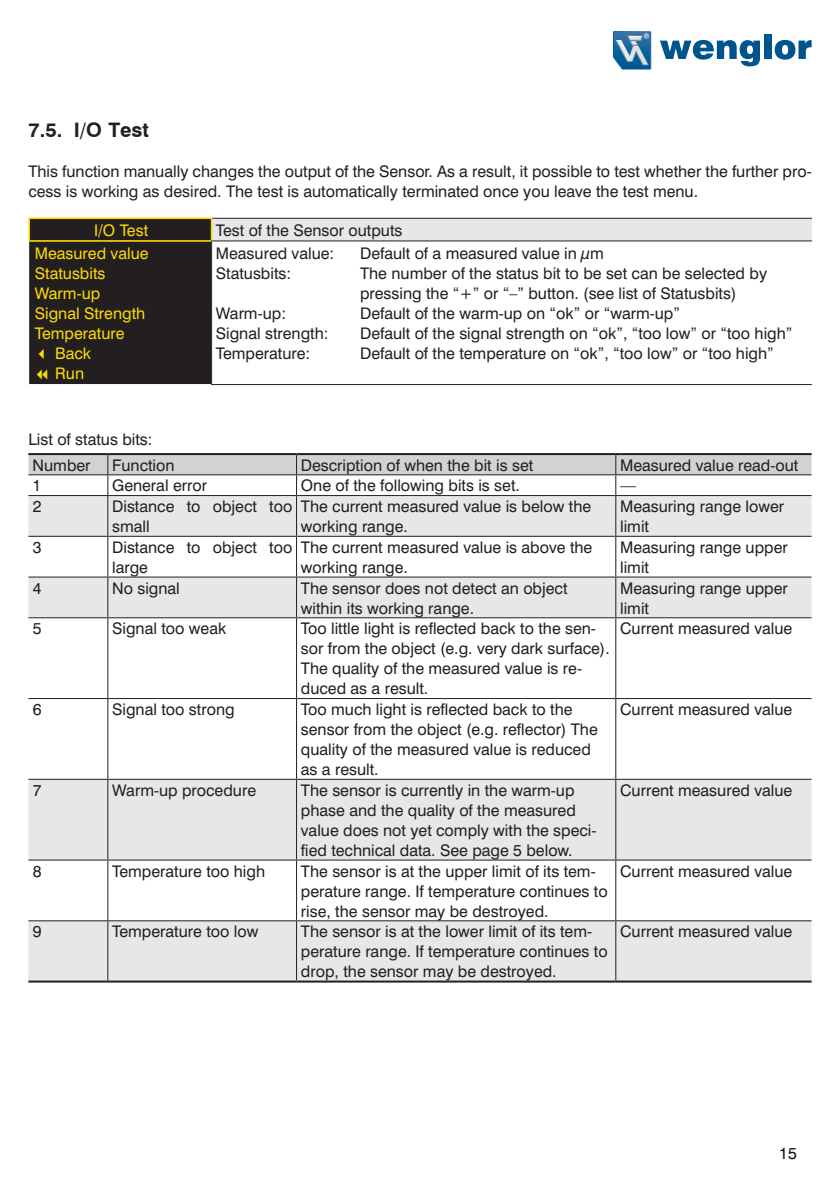
<style>
.page{position:relative;width:840px;height:1191px;background:#fff}
.page>*{position:absolute;margin:0;border:0;box-sizing:border-box;transform-origin:0 0}
.t1{font:700 20px "Swiss 721 BT";color:#231f20}
.t2{font:16px/20px "Swiss 721 BT";color:#231f20}
.t3{font:16px/20px "Swiss 721 BT";color:#fddc03}
.t4{font:16px "Swiss 721 BT";color:#0e0c14}
</style>
<div class="page">
<svg style="left:660px;top:40px;width:99px;height:26px"></svg>
<div style="left:763px;top:34px;width:8px;height:25px;background:#00548e"></div>
<svg style="left:774px;top:40px;width:37px;height:20px"></svg>
<svg style="left:613px;top:31px;width:38px;height:39px"></svg>
<div style="left:211px;top:218px;width:600px;height:23px;background:#e6e7e9"></div>
<hr style="left:28px;top:217px;width:184px;height:2px;background:#fddc03">
<hr style="left:28px;top:219px;width:2px;height:21px;background:#fddc03">
<hr style="left:28px;top:240px;width:183px;height:2px;background:#fddc03">
<hr style="left:211px;top:384px;width:600px;height:1px;background:#231f20">
<hr style="left:212px;top:218px;width:599px;height:1px;background:#231f20">
<hr style="left:211px;top:240px;width:600px;height:1px;background:#231f20">
<svg style="left:28px;top:496px;width:783px;height:484px"></svg>
<hr style="left:28px;top:453px;width:80px;height:2px;background:#231f20">
<hr style="left:108px;top:453px;width:188px;height:2px;background:#231f20">
<hr style="left:296px;top:453px;width:319px;height:2px;background:#231f20">
<hr style="left:615px;top:453px;width:196px;height:2px;background:#231f20">
<hr style="left:28px;top:980px;width:80px;height:2px;background:#231f20">
<hr style="left:108px;top:980px;width:188px;height:2px;background:#231f20">
<hr style="left:296px;top:980px;width:319px;height:2px;background:#231f20">
<hr style="left:615px;top:980px;width:196px;height:2px;background:#231f20">
<svg style="left:28px;top:454px;width:783px;height:41px"></svg>
<hr style="left:28px;top:495px;width:80px;height:1px;background:#231f20">
<hr style="left:108px;top:495px;width:188px;height:1px;background:#231f20">
<hr style="left:107px;top:496px;width:1px;height:40px;background:#231f20">
<hr style="left:296px;top:495px;width:319px;height:1px;background:#231f20">
<hr style="left:296px;top:496px;width:1px;height:40px;background:#231f20">
<hr style="left:615px;top:495px;width:196px;height:1px;background:#231f20">
<hr style="left:615px;top:496px;width:1px;height:40px;background:#231f20">
<hr style="left:28px;top:536px;width:80px;height:1px;background:#231f20">
<hr style="left:108px;top:536px;width:188px;height:1px;background:#231f20">
<hr style="left:107px;top:537px;width:1px;height:39px;background:#231f20">
<hr style="left:296px;top:536px;width:319px;height:1px;background:#231f20">
<hr style="left:296px;top:537px;width:1px;height:39px;background:#231f20">
<hr style="left:615px;top:536px;width:196px;height:1px;background:#231f20">
<hr style="left:615px;top:537px;width:1px;height:39px;background:#231f20">
<hr style="left:28px;top:576px;width:80px;height:1px;background:#231f20">
<hr style="left:108px;top:576px;width:188px;height:1px;background:#231f20">
<hr style="left:107px;top:577px;width:1px;height:40px;background:#231f20">
<hr style="left:296px;top:576px;width:319px;height:1px;background:#231f20">
<hr style="left:296px;top:577px;width:1px;height:40px;background:#231f20">
<hr style="left:615px;top:576px;width:196px;height:1px;background:#231f20">
<hr style="left:615px;top:577px;width:1px;height:40px;background:#231f20">
<hr style="left:28px;top:617px;width:80px;height:1px;background:#231f20">
<hr style="left:108px;top:617px;width:188px;height:1px;background:#231f20">
<hr style="left:107px;top:618px;width:1px;height:80px;background:#231f20">
<hr style="left:296px;top:617px;width:319px;height:1px;background:#231f20">
<hr style="left:296px;top:618px;width:1px;height:80px;background:#231f20">
<hr style="left:615px;top:617px;width:196px;height:1px;background:#231f20">
<hr style="left:615px;top:618px;width:1px;height:80px;background:#231f20">
<hr style="left:28px;top:698px;width:80px;height:1px;background:#231f20">
<hr style="left:108px;top:698px;width:188px;height:1px;background:#231f20">
<hr style="left:107px;top:699px;width:1px;height:80px;background:#231f20">
<hr style="left:296px;top:698px;width:319px;height:1px;background:#231f20">
<hr style="left:296px;top:699px;width:1px;height:80px;background:#231f20">
<hr style="left:615px;top:698px;width:196px;height:1px;background:#231f20">
<hr style="left:615px;top:699px;width:1px;height:80px;background:#231f20">
<hr style="left:28px;top:779px;width:80px;height:1px;background:#231f20">
<hr style="left:108px;top:779px;width:188px;height:1px;background:#231f20">
<hr style="left:107px;top:780px;width:1px;height:79px;background:#231f20">
<hr style="left:296px;top:779px;width:319px;height:1px;background:#231f20">
<hr style="left:296px;top:780px;width:1px;height:79px;background:#231f20">
<hr style="left:615px;top:779px;width:196px;height:1px;background:#231f20">
<hr style="left:615px;top:780px;width:1px;height:79px;background:#231f20">
<hr style="left:28px;top:859px;width:80px;height:1px;background:#231f20">
<hr style="left:108px;top:859px;width:188px;height:1px;background:#231f20">
<hr style="left:107px;top:860px;width:1px;height:60px;background:#231f20">
<hr style="left:296px;top:859px;width:319px;height:1px;background:#231f20">
<hr style="left:296px;top:860px;width:1px;height:60px;background:#231f20">
<hr style="left:615px;top:859px;width:196px;height:1px;background:#231f20">
<hr style="left:615px;top:860px;width:1px;height:60px;background:#231f20">
<hr style="left:28px;top:920px;width:80px;height:1px;background:#231f20">
<hr style="left:108px;top:920px;width:188px;height:1px;background:#231f20">
<hr style="left:107px;top:921px;width:1px;height:59px;background:#231f20">
<hr style="left:296px;top:920px;width:319px;height:1px;background:#231f20">
<hr style="left:296px;top:921px;width:1px;height:59px;background:#231f20">
<hr style="left:615px;top:920px;width:196px;height:1px;background:#231f20">
<hr style="left:615px;top:921px;width:1px;height:59px;background:#231f20">
<div style="left:29px;top:219px;width:183px;height:165px;background:#231f20"></div>
<p class="t1" style="left:28px;top:118px;width:122px">7.5. I/O Test</p>
<p class="t2" style="left:28px;top:162px;width:784px">This function manually changes the output of the Sensor. As a result, it possible to test whether the further pro&shy;cess is working as desired. The test is automatically terminated once you leave the test menu.</p>
<p class="t3" style="left:94px;top:220px;width:56px">I/O Test</p>
<p class="t2" style="left:216px;top:220px;width:188px">Test of the Sensor outputs</p>
<p class="t3" style="left:35px;top:243px;width:115px">Measured value<br>Statusbits<br>Warm-up<br>Signal Strength<br>Temperature</p>
<p class="t3" style="left:55px;top:343px;width:37px;text-indent:-20px">✓ Back<br>Run</p>
<p class="t2" style="left:216px;top:243px;width:120px">Measured value:</p>
<p class="t2" style="left:360px;top:243px;width:245px">Default of a measured value in µm</p>
<p class="t2" style="left:216px;top:263px;width:77px">Statusbits:</p>
<p class="t2" style="left:360px;top:263px;width:408px">The number of the status bit to be set can be selected by pressing the “+” or “–” button. (see list of Statusbits)</p>
<p class="t2" style="left:216px;top:303px;width:72px">Warm-up:</p>
<p class="t2" style="left:360px;top:303px;width:321px">Default of the warm-up on “ok” or “warm-up”</p>
<p class="t2" style="left:216px;top:323px;width:114px">Signal strength:</p>
<p class="t2" style="left:360px;top:323px;width:434px">Default of the signal strength on “ok”, “too low” or “too high”</p>
<p class="t2" style="left:216px;top:343px;width:96px">Temperature:</p>
<p class="t2" style="left:360px;top:343px;width:415px">Default of the temperature on “ok”, “too low” or “too high”</p>
<p class="t2" style="left:28px;top:426px;width:126px;line-height:25.4px">List of status bits:<br>Number</p>
<p class="t2" style="left:112px;top:455px;width:64px">Function</p>
<p class="t2" style="left:300px;top:455px;width:234px">Description of when the bit is set</p>
<p class="t2" style="left:619px;top:455px;width:180px">Measured value read-out</p>
<p class="t2" style="left:33px;top:475px;width:10px">1</p>
<p class="t2" style="left:112px;top:475px;width:96px">General error</p>
<p class="t2" style="left:301px;top:475px;width:220px">One of the following bits is set.</p>
<p class="t2" style="left:619px;top:475px;width:17px">—</p>
<p class="t2" style="left:33px;top:496px;width:10px">2</p>
<p class="t2" style="left:112px;top:496px;width:182px">Distance to object too small</p>
<p class="t2" style="left:301px;top:496px;width:292px">The current measured value is below the working range.</p>
<p class="t2" style="left:619px;top:496px;width:166px">Measuring range lower limit</p>
<p class="t2" style="left:33px;top:537px;width:10px">3</p>
<p class="t2" style="left:112px;top:537px;width:182px">Distance to object too large</p>
<p class="t2" style="left:301px;top:537px;width:293px">The current measured value is above the working range.</p>
<p class="t2" style="left:619px;top:537px;width:169px">Measuring range upper limit</p>
<p class="t2" style="left:33px;top:578px;width:10px">4</p>
<p class="t2" style="left:112px;top:578px;width:69px">No signal</p>
<p class="t2" style="left:301px;top:578px;width:268px">The sensor does not detect an object within its working range.</p>
<p class="t2" style="left:619px;top:578px;width:169px">Measuring range upper limit</p>
<p class="t2" style="left:33px;top:618px;width:10px">5</p>
<p class="t2" style="left:112px;top:618px;width:116px">Signal too weak</p>
<p class="t2" style="left:301px;top:618px;width:310px">Too little light is reflected back to the sen&shy;sor from the object (e.g. very dark surface).<br>The quality of the measured value is re&shy;duced as a result.</p>
<p class="t2" style="left:619px;top:618px;width:173px">Current measured value</p>
<p class="t2" style="left:33px;top:699px;width:10px">6</p>
<p class="t2" style="left:112px;top:699px;width:124px">Signal too strong</p>
<p class="t2" style="left:301px;top:699px;width:298px">Too much light is reflected back to the sensor from the object (e.g. reflector) The quality of the measured value is reduced as a result.</p>
<p class="t2" style="left:619px;top:699px;width:173px">Current measured value</p>
<p class="t2" style="left:33px;top:780px;width:10px">7</p>
<p class="t2" style="left:112px;top:780px;width:145px">Warm-up procedure</p>
<p class="t2" style="left:301px;top:780px;width:297px">The sensor is currently in the warm-up phase and the quality of the measured value does not yet comply with the speci&shy;fied technical data. See page 5 below.</p>
<p class="t2" style="left:619px;top:780px;width:173px">Current measured value</p>
<p class="t2" style="left:33px;top:860px;width:10px">8</p>
<p class="t2" style="left:112px;top:860px;width:154px">Temperature too high</p>
<p class="t2" style="left:301px;top:860px;width:308px">The sensor is at the upper limit of its tem&shy;perature range. If temperature continues to rise, the sensor may be destroyed.</p>
<p class="t2" style="left:620px;top:860px;width:173px">Current measured value</p>
<p class="t2" style="left:33px;top:921px;width:10px">9</p>
<p class="t2" style="left:112px;top:921px;width:148px">Temperature too low</p>
<p class="t2" style="left:301px;top:921px;width:308px">The sensor is at the lower limit of its tem&shy;perature range. If temperature continues to drop, the sensor may be destroyed.</p>
<p class="t2" style="left:620px;top:921px;width:173px">Current measured value</p>
<p class="t4" style="left:778px;top:1143px;width:19px">15</p>
</div>
